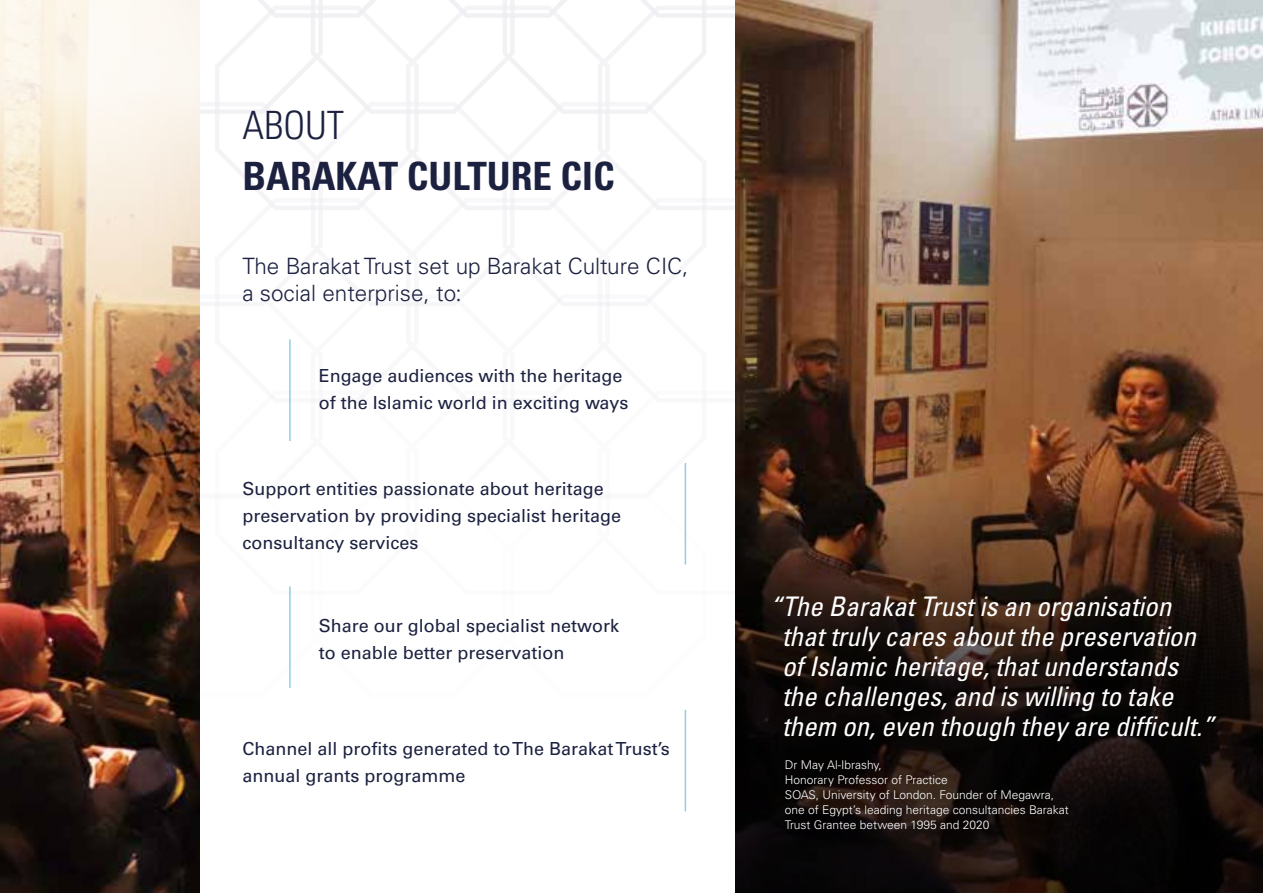
<style>
.page{position:relative;width:1263px;height:893px;background:#fff}
.page>*{position:absolute;margin:0;border:0;box-sizing:border-box;transform-origin:0 0}
.t1{font:700 condensed 39px "Univers LT Std";color:#1c2140}
.t2{font:300 condensed 39px "Univers LT Std";color:#1c2140}
.t3{font:italic condensed 27px/30px "Univers LT Std";color:#fff}
.t4{font:300 22.5px/27px "Univers LT Std";color:#1c2140}
.t5{font:18px/27px "Univers LT Std";color:#1c2140}
.t6{font:300 12px/15px "Univers LT Std";color:#fff}
.s1{font-family:"Koz Min Pro";font-weight:400}
</style>
<div class="page">
<svg style="left:200px;top:0;width:536px;height:699px"></svg>
<img style="left:736px;top:0;width:527px;height:893px">
<img style="left:0;top:0;width:200px;height:893px">
<hr style="left:289px;top:339px;width:2px;height:102px;background:#4aafcb">
<hr style="left:289px;top:586px;width:2px;height:102px;background:#4aafcb">
<hr style="left:685px;top:463px;width:1px;height:101px;background:#4aafcb">
<hr style="left:685px;top:710px;width:1px;height:101px;background:#4aafcb">
<h1 class="t2" style="left:242px;top:102px;width:103px">ABOUT</h1>
<h1 class="t1" style="left:242px;top:152px;width:374px">BARAKAT CULTURE CIC</h1>
<p class="t4" style="left:242px;top:252px;width:448px">The Barakat Trust set up Barakat Culture CIC, a social enterprise, to<span class="s1">:</span></p>
<p class="t5" style="left:319px;top:362px;width:311px">Engage audiences with the heritage of the Islamic world in exciting ways</p>
<p class="t5" style="left:242px;top:475px;width:380px">Support entities passionate about heritage preservation by providing specialist heritage consultancy services</p>
<p class="t5" style="left:319px;top:612px;width:302px">Share our global specialist network to enable better preservation</p>
<p class="t5" style="left:242px;top:735px;width:429px">Channel all profits generated to The Barakat Trust’s annual grants programme</p>
<h2 class="t3" style="left:782px;top:591px;width:433px;text-indent:-12px">“The Barakat Trust is an organisation that truly cares about the preservation of Islamic heritage, that understands the challenges, and is willing to take them on, even though they are difficult.”</h2>
<p class="t6" style="left:785px;top:757px;width:285px">Dr May Al-Ibrashy,<br>Honorary Professor of Practice<br>SOAS, University of London. Founder of Megawra, one of Egypt’s leading heritage consultancies Barakat Trust Grantee between 1995 and 2020</p>
</div>
